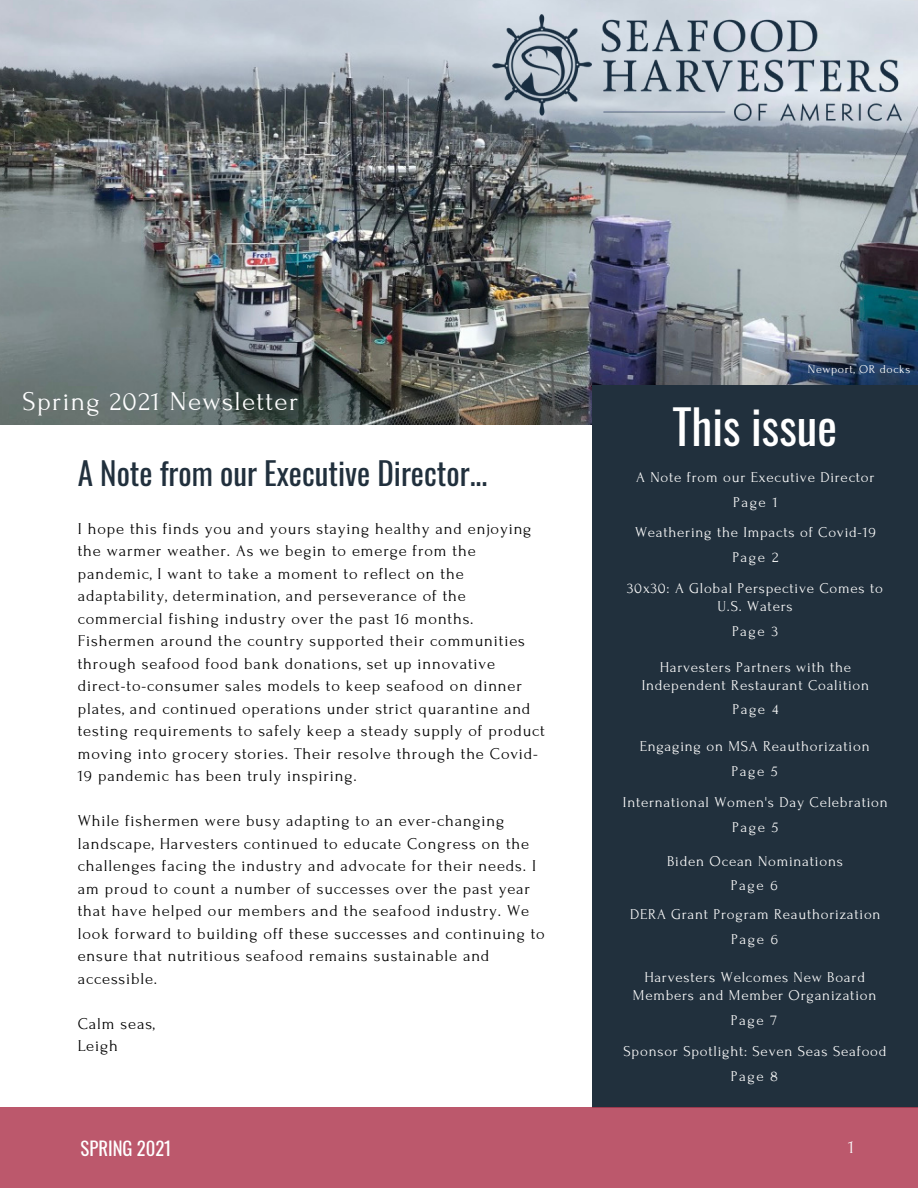
<style>
.page{position:relative;width:918px;height:1188px;background:#fff}
.page>*{position:absolute;margin:0;border:0;box-sizing:border-box;transform-origin:0 0}
.t1{font:46.65px "Oswald";color:#fff}
.t2{font:31.2px "Oswald";color:#21303d}
.t3{font:27px "Forum";letter-spacing:.05em;color:#fff}
.t4{font:18.6px "Oswald";color:#fff}
.t5{font:18.6px "Forum";color:#fafafa}
.t6{font:16.5px/22.5px "Forum";letter-spacing:.05em;color:#000}
.t7{font:15px/18px "Forum";letter-spacing:.05em;color:#fafafa;text-align:center}
.t8{font:12px "Forum";letter-spacing:.05em;color:#fff}
</style>
<div class="page">
<img style="left:0;top:0;width:918px;height:424px">
<div style="left:593px;top:386px;width:325px;height:722px;background:#21303d"></div>
<div style="left:0;top:1107px;width:918px;height:81px;background:#bc586c"></div>
<img style="left:0;top:148px;width:1px;height:91px">
<img style="left:492px;top:15px;width:410px;height:106px">
<p class="t3" style="left:22px;top:387px;width:277px">Spring 2021 Newsletter</p>
<p class="t2" style="left:78px;top:449px;width:411px">A Note from our Executive Director...</p>
<p class="t6" style="left:78px;top:517px;width:469px">I hope this finds you and yours staying healthy and enjoying the warmer weather. As we begin to emerge from the pandemic, I want to take a moment to reflect on the adaptability, determination, and perseverance of the commercial fishing industry over the past 16 months.<br>Fishermen around the country supported their communities through seafood food bank donations, set up innovative direct-to-consumer sales models to keep seafood on dinner plates, and continued operations under strict quarantine and testing requirements to safely keep a steady supply of product moving into grocery stories. Their resolve through the Covid-19 pandemic has been truly inspiring.</p>
<p class="t6" style="left:78px;top:810px;width:469px">While fishermen were busy adapting to an ever-changing landscape, Harvesters continued to educate Congress on the challenges facing the industry and advocate for their needs. I am proud to count a number of successes over the past year that have helped our members and the seafood industry. We look forward to building off these successes and continuing to ensure that nutritious seafood remains sustainable and accessible.</p>
<p class="t6" style="left:78px;top:1012px;width:79px">Calm seas,</p>
<p class="t6" style="left:78px;top:1035px;width:42px">Leigh</p>
<p class="t8" style="left:808px;top:363px;width:104px">Newport, OR docks</p>
<p class="t1" style="left:672px;top:390px;width:166px">This issue</p>
<p class="t7" style="left:636px;top:468px;width:240px">A Note from our Executive Director</p>
<p class="t7" style="left:733px;top:493px;width:46px">Page 1</p>
<p class="t7" style="left:635px;top:523px;width:242px">Weathering the Impacts of Covid-19</p>
<p class="t7" style="left:732px;top:548px;width:48px">Page 2</p>
<p class="t7" style="left:627px;top:580px;width:257px">30x30: A Global Perspective Comes to<br>U.S. Waters</p>
<p class="t7" style="left:732px;top:623px;width:48px">Page 3</p>
<p class="t7" style="left:642px;top:658px;width:229px">Harvesters Partners with the<br>Independent Restaurant Coalition</p>
<p class="t7" style="left:732px;top:701px;width:47px">Page 4</p>
<p class="t7" style="left:640px;top:737px;width:231px">Engaging on MSA Reauthorization</p>
<p class="t7" style="left:732px;top:762px;width:48px">Page 5</p>
<p class="t7" style="left:623px;top:794px;width:266px">International Women's Day Celebration</p>
<p class="t7" style="left:732px;top:819px;width:48px">Page 5</p>
<p class="t7" style="left:667px;top:852px;width:177px">Biden Ocean Nominations</p>
<p class="t7" style="left:731px;top:877px;width:49px">Page 6</p>
<p class="t7" style="left:630px;top:905px;width:252px">DERA Grant Program Reauthorization</p>
<p class="t7" style="left:731px;top:930px;width:49px">Page 6</p>
<p class="t7" style="left:633px;top:968px;width:245px">Harvesters Welcomes New Board<br>Members and Member Organization</p>
<p class="t7" style="left:731px;top:1011px;width:48px">Page 7</p>
<p class="t7" style="left:624px;top:1042px;width:264px">Sponsor Spotlight: Seven Seas Seafood</p>
<p class="t7" style="left:731px;top:1067px;width:49px">Page 8</p>
<p class="t4" style="left:81px;top:1134px;width:93px">SPRING 2021</p>
<p class="t5" style="left:848px;top:1137px;width:8px">1</p>
</div>
